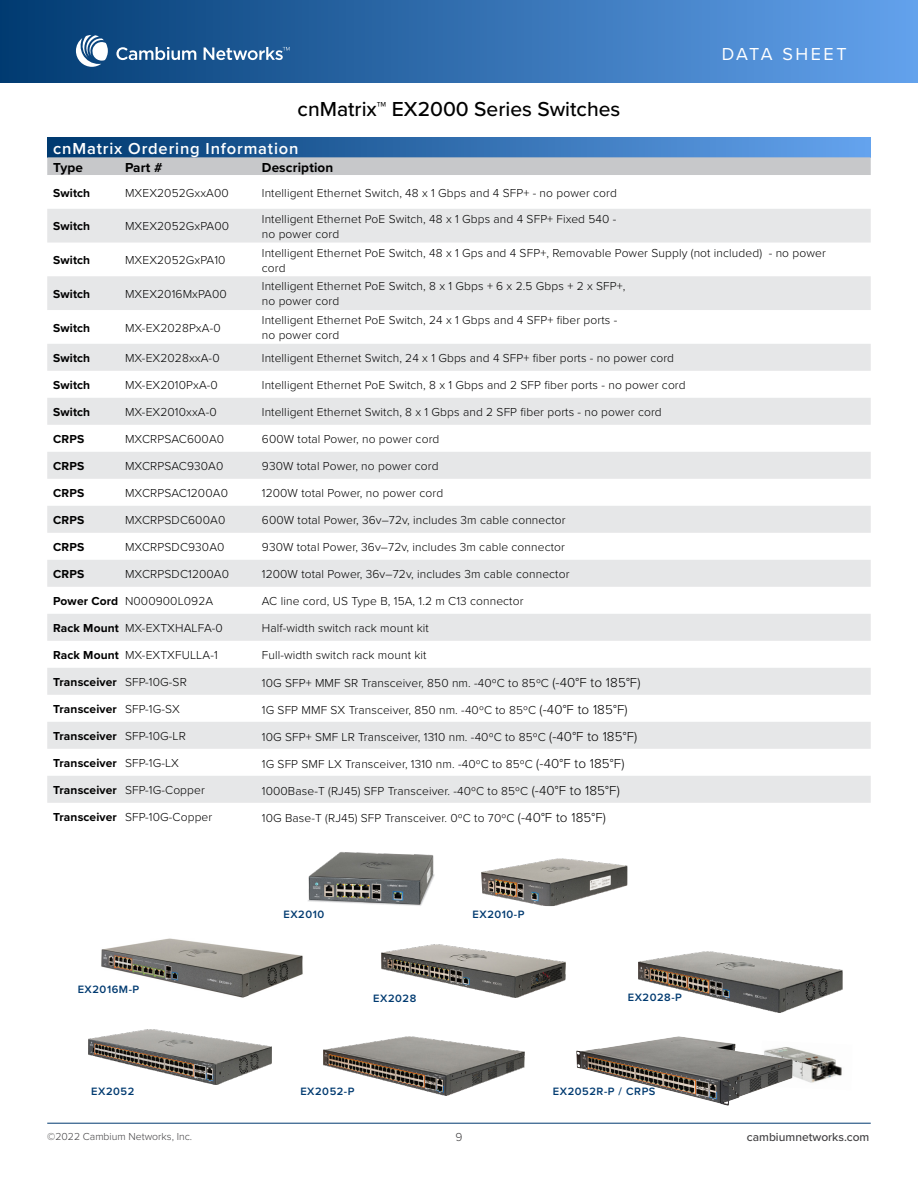
<style>
.page{position:relative;width:918px;height:1188px;background:#fff}
.page>*{position:absolute;margin:0;border:0;box-sizing:border-box;transform-origin:0 0}
.t1{font:500 21px "Proxima Nova";color:#000}
.t2{font:18px "Proxima Nova";letter-spacing:.14em;color:#fff}
.t3{font:600 16.5px "Proxima Nova";letter-spacing:.05em;color:#fff}
.t4{font:700 13.5px "Proxima Nova";letter-spacing:.01em;color:#000}
.t5{font:300 12px/15px "Proxima Nova";letter-spacing:.01em;color:#000}
.t6{font:700 12px "Proxima Nova";letter-spacing:.01em;color:#000}
.t7{font:500 12px "Proxima Nova";color:#414042}
.t8{font:300 12px "Proxima Nova";color:#414042}
.t9{font:600 11.1px "Proxima Nova";letter-spacing:.05em;color:#003a70}
.t10{font:300 10.5px "Proxima Nova";color:#414042}
.s1{font-size:13.5px}
</style>
<div class="page">
<hr style="left:47px;top:1123px;width:824px;height:1px;background:#003a70">
<div style="left:0;top:0;width:918px;height:82px;background:linear-gradient(to right,#013b71,#63a2ec)"></div>
<svg style="left:116px;top:47px;width:224px;height:23px;background:#3c6ea1"></svg>
<svg style="left:66px;top:35px;width:42px;height:44px"></svg>
<div style="left:47px;top:137px;width:824px;height:20px;background:linear-gradient(to right,#00396f,#64a3ee)"></div>
<div style="left:47px;top:157px;width:824px;height:18px;background:#c7c8ca"></div>
<svg style="left:47px;top:209px;width:824px;height:101px;fill:#e6e7e8"></svg>
<svg style="left:47px;top:344px;width:824px;height:459px;fill:#e6e7e8"></svg>
<img style="left:323px;top:1036px;width:201px;height:60px">
<img style="left:88px;top:1030px;width:183px;height:55px">
<img style="left:638px;top:952px;width:205px;height:60px">
<img style="left:101px;top:938px;width:202px;height:60px">
<img style="left:481px;top:858px;width:146px;height:48px">
<img style="left:381px;top:945px;width:184px;height:53px">
<img style="left:308px;top:852px;width:127px;height:54px">
<img style="left:793px;top:1048px;width:49px;height:35px">
<img style="left:576px;top:1036px;width:217px;height:70px">
<h1 class="t1" style="left:298px;top:94px;width:324px">cnMatrix™ EX2000 Series Switches</h1>
<p class="t3" style="left:53px;top:136px;width:247px">cnMatrix Ordering Information</p>
<p class="t4" style="left:53px;top:157px;width:31px">Type</p>
<p class="t4" style="left:125px;top:157px;width:39px">Part #</p>
<p class="t4" style="left:262px;top:157px;width:73px">Description</p>
<p class="t6" style="left:53px;top:184px;width:39px">Switch</p>
<p class="t5" style="left:125px;top:185px;width:105px">MXEX2052GxxA00</p>
<p class="t5" style="left:262px;top:185px;width:357px">Intelligent Ethernet Switch, 48 x 1 Gbps and 4 SFP+ - no power cord</p>
<p class="t6" style="left:53px;top:217px;width:39px">Switch</p>
<p class="t5" style="left:125px;top:218px;width:106px">MXEX2052GxPA00</p>
<p class="t5" style="left:262px;top:211px;width:356px">Intelligent Ethernet PoE Switch, 48 x 1 Gbps and 4 SFP+ Fixed 540 -</p>
<p class="t5" style="left:262px;top:226px;width:79px">no power cord</p>
<h2 class="t2" style="left:722px;top:41px;width:126px">DATA SHEET</h2>
<p class="t6" style="left:53px;top:251px;width:39px">Switch</p>
<p class="t5" style="left:125px;top:252px;width:102px">MXEX2052GxPA10</p>
<p class="t5" style="left:262px;top:245px;width:565px">Intelligent Ethernet PoE Switch, 48 x 1 Gps and 4 SFP+, Removable Power Supply (not included) - no power cord</p>
<p class="t6" style="left:53px;top:285px;width:39px">Switch</p>
<p class="t5" style="left:125px;top:286px;width:103px">MXEX2016MxPA00</p>
<p class="t5" style="left:262px;top:278px;width:365px">Intelligent Ethernet PoE Switch, 8 x 1 Gbps + 6 x 2.5 Gbps + 2 x SFP+,</p>
<p class="t5" style="left:262px;top:293px;width:79px">no power cord</p>
<p class="t6" style="left:53px;top:319px;width:39px">Switch</p>
<p class="t5" style="left:125px;top:320px;width:97px">MX-EX2028PxA-0</p>
<p class="t5" style="left:262px;top:312px;width:357px">Intelligent Ethernet PoE Switch, 24 x 1 Gbps and 4 SFP+ fiber ports -</p>
<p class="t5" style="left:262px;top:327px;width:79px">no power cord</p>
<p class="t6" style="left:53px;top:349px;width:39px">Switch</p>
<p class="t5" style="left:125px;top:350px;width:96px">MX-EX2028xxA-0</p>
<p class="t5" style="left:262px;top:350px;width:414px">Intelligent Ethernet Switch, 24 x 1 Gbps and 4 SFP+ fiber ports - no power cord</p>
<p class="t6" style="left:53px;top:376px;width:39px">Switch</p>
<p class="t5" style="left:125px;top:377px;width:94px">MX-EX2010PxA-0</p>
<p class="t5" style="left:262px;top:377px;width:425px">Intelligent Ethernet PoE Switch, 8 x 1 Gbps and 2 SFP fiber ports - no power cord</p>
<p class="t6" style="left:53px;top:403px;width:39px">Switch</p>
<p class="t5" style="left:125px;top:404px;width:93px">MX-EX2010xxA-0</p>
<p class="t5" style="left:262px;top:404px;width:401px">Intelligent Ethernet Switch, 8 x 1 Gbps and 2 SFP fiber ports - no power cord</p>
<p class="t6" style="left:53px;top:430px;width:33px">CRPS</p>
<p class="t5" style="left:125px;top:431px;width:101px">MXCRPSAC600A0</p>
<p class="t5" style="left:262px;top:431px;width:179px">600W total Power, no power cord</p>
<p class="t6" style="left:53px;top:457px;width:33px">CRPS</p>
<p class="t5" style="left:125px;top:458px;width:100px">MXCRPSAC930A0</p>
<p class="t5" style="left:262px;top:458px;width:178px">930W total Power, no power cord</p>
<p class="t6" style="left:53px;top:484px;width:33px">CRPS</p>
<p class="t5" style="left:125px;top:485px;width:104px">MXCRPSAC1200A0</p>
<p class="t5" style="left:262px;top:485px;width:183px">1200W total Power, no power cord</p>
<p class="t6" style="left:53px;top:511px;width:33px">CRPS</p>
<p class="t5" style="left:125px;top:512px;width:102px">MXCRPSDC600A0</p>
<p class="t5" style="left:262px;top:512px;width:305px">600W total Power, 36v–72v, includes 3m cable connector</p>
<p class="t6" style="left:53px;top:538px;width:33px">CRPS</p>
<p class="t5" style="left:125px;top:539px;width:101px">MXCRPSDC930A0</p>
<p class="t5" style="left:262px;top:539px;width:305px">930W total Power, 36v–72v, includes 3m cable connector</p>
<p class="t6" style="left:53px;top:565px;width:33px">CRPS</p>
<p class="t5" style="left:125px;top:566px;width:106px">MXCRPSDC1200A0</p>
<p class="t5" style="left:262px;top:566px;width:309px">1200W total Power, 36v–72v, includes 3m cable connector</p>
<p class="t6" style="left:53px;top:592px;width:66px">Power Cord</p>
<p class="t5" style="left:125px;top:593px;width:90px">N000900L092A</p>
<p class="t5" style="left:262px;top:593px;width:263px">AC line cord, US Type B, 15A, 1.2 m C13 connector</p>
<p class="t6" style="left:53px;top:619px;width:67px">Rack Mount</p>
<p class="t5" style="left:125px;top:620px;width:99px">MX-EXTXHALFA-0</p>
<p class="t5" style="left:262px;top:620px;width:168px">Half-width switch rack mount kit</p>
<p class="t6" style="left:53px;top:646px;width:67px">Rack Mount</p>
<p class="t5" style="left:125px;top:647px;width:94px">MX-EXTXFULLA-1</p>
<p class="t5" style="left:262px;top:647px;width:166px">Full-width switch rack mount kit</p>
<p class="t6" style="left:53px;top:673px;width:65px">Transceiver</p>
<p class="t5" style="left:125px;top:674px;width:63px">SFP-10G-SR</p>
<p class="t5" style="left:262px;top:674px;width:380px">10G SFP+ MMF SR Transceiver, 850 nm. -40ºC to 85ºC <span class="s1">(-40°F to 185°F)</span></p>
<p class="t6" style="left:53px;top:700px;width:65px">Transceiver</p>
<p class="t5" style="left:125px;top:701px;width:56px">SFP-1G-SX</p>
<p class="t5" style="left:262px;top:701px;width:367px">1G SFP MMF SX Transceiver, 850 nm. -40ºC to 85ºC <span class="s1">(-40°F to 185°F)</span></p>
<p class="t6" style="left:53px;top:727px;width:65px">Transceiver</p>
<p class="t5" style="left:125px;top:728px;width:62px">SFP-10G-LR</p>
<p class="t5" style="left:262px;top:728px;width:377px">10G SFP+ SMF LR Transceiver, 1310 nm. -40ºC to 85ºC <span class="s1">(-40°F to 185°F)</span></p>
<p class="t6" style="left:53px;top:754px;width:65px">Transceiver</p>
<p class="t5" style="left:125px;top:755px;width:56px">SFP-1G-LX</p>
<p class="t5" style="left:262px;top:755px;width:364px">1G SFP SMF LX Transceiver, 1310 nm. -40ºC to 85ºC <span class="s1">(-40°F to 185°F)</span></p>
<p class="t6" style="left:53px;top:781px;width:65px">Transceiver</p>
<p class="t5" style="left:125px;top:782px;width:81px">SFP-1G-Copper</p>
<p class="t5" style="left:262px;top:782px;width:359px">1000Base-T (RJ45) SFP Transceiver. -40ºC to 85ºC <span class="s1">(-40°F to 185°F)</span></p>
<p class="t6" style="left:53px;top:808px;width:65px">Transceiver</p>
<p class="t5" style="left:125px;top:809px;width:89px">SFP-10G-Copper</p>
<p class="t5" style="left:262px;top:809px;width:346px">10G Base-T (RJ45) SFP Transceiver. 0ºC to 70ºC <span class="s1">(-40°F to 185°F)</span></p>
<p class="t9" style="left:78px;top:981px;width:63px">EX2016M-P</p>
<p class="t9" style="left:284px;top:906px;width:42px">EX2010</p>
<p class="t9" style="left:373px;top:990px;width:45px">EX2028</p>
<p class="t9" style="left:91px;top:1083px;width:45px">EX2052</p>
<p class="t9" style="left:300px;top:1083px;width:56px">EX2052-P</p>
<p class="t9" style="left:473px;top:906px;width:54px">EX2010-P</p>
<p class="t9" style="left:628px;top:989px;width:56px">EX2028-P</p>
<p class="t9" style="left:553px;top:1083px;width:104px">EX2052R-P / CRPS</p>
<p class="t10" style="left:47px;top:1128px;width:146px">©2022 Cambium Networks, Inc.</p>
<p class="t8" style="left:455px;top:1128px;width:9px">9</p>
<p class="t7" style="left:747px;top:1128px;width:124px">cambiumnetworks.com</p>
</div>
